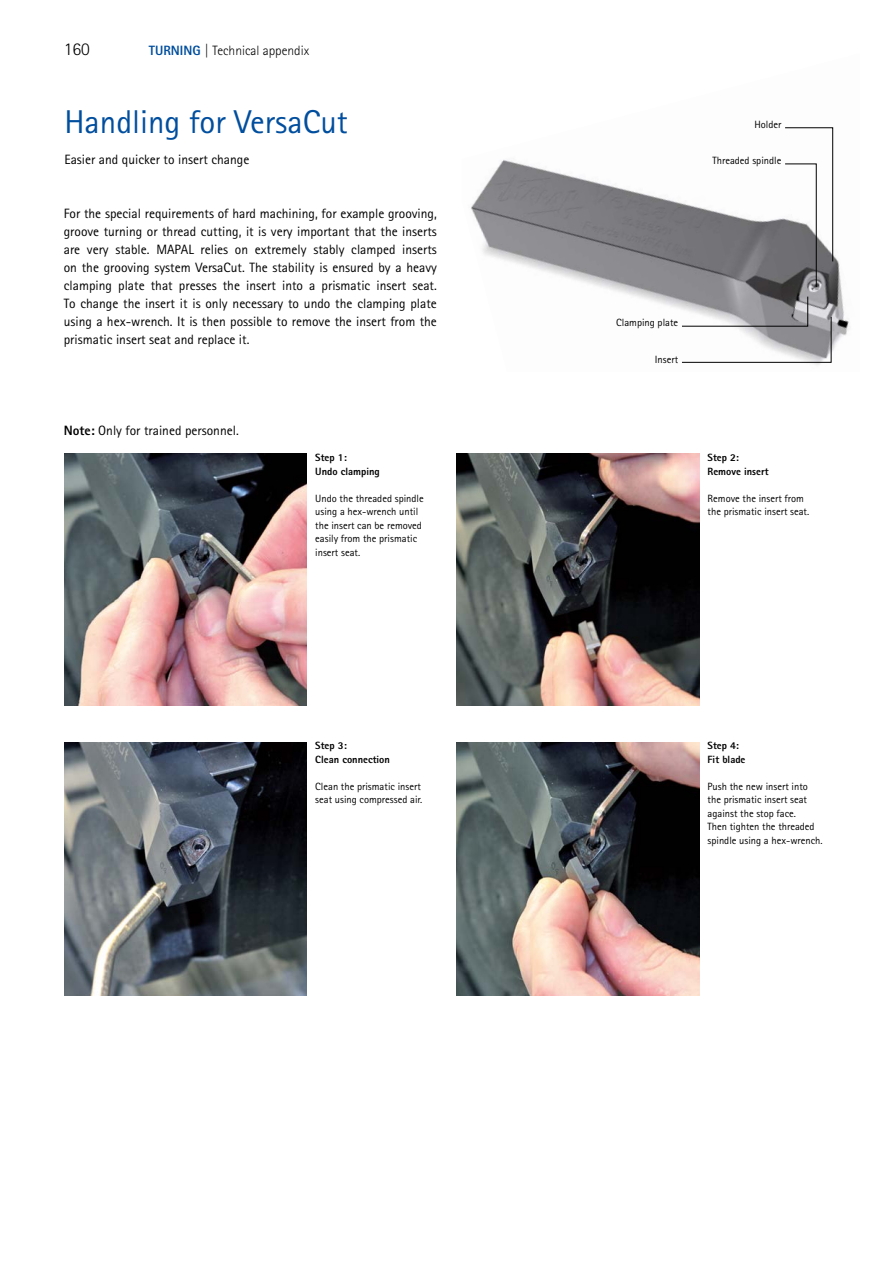
<style>
.page{position:relative;width:893px;height:1263px;background:#fff}
.page>*{position:absolute;margin:0;border:0;box-sizing:border-box;transform-origin:0 0}
.t1{font:33px "Rotis Sans Serif W1 G";color:#004e9e}
.t2{font:300 18px "Rotis Sans Serif W1 G";color:#000}
.t3{font:13.5px/18.1px "Rotis Sans Serif W1 G";color:#000;text-align:justify}
.t4{font:300 13.5px "Rotis Sans Serif W1 G";color:#000}
.t5{font:10.5px/13.5px "Rotis Sans Serif W1 G";color:#000}
.t6{font:800 10.5px/13.5px "Rotis Sans Serif W1 G";color:#000}
.s1{font-weight:800;color:#004e9e}
.s2{font-weight:800}
</style>
<div class="page">
<img style="left:64px;top:742px;width:243px;height:253px">
<img style="left:457px;top:742px;width:242px;height:253px">
<img style="left:64px;top:454px;width:243px;height:252px">
<img style="left:457px;top:454px;width:242px;height:252px">
<img style="left:471px;top:127px;width:379px;height:238px">
<svg style="left:785px;top:127px;width:48px;height:160px"></svg>
<svg style="left:682px;top:296px;width:149px;height:67px"></svg>
<h2 class="t2" style="left:64px;top:39px;width:27px">160</h2>
<p class="t4" style="left:149px;top:43px;width:162px"><span class="s1">TURNING</span> | Technical appendix</p>
<h1 class="t1" style="left:64px;top:102px;width:285px">Handling for VersaCut</h1>
<p class="t3" style="left:64px;top:150px;width:186px">Easier and quicker to insert change</p>
<p class="t3" style="left:64px;top:204px;width:375px">For the special requirements of hard machining, for example grooving, groove turning or thread cutting, it is very important that the inserts are very stable. MAPAL relies on extremely stably clamped inserts on the grooving system VersaCut. The stability is ensured by a heavy clamping plate that presses the insert into a prismatic insert seat.<br>To change the insert it is only necessary to undo the clamping plate using a hex-wrench. It is then possible to remove the insert from the prismatic insert seat and replace it.</p>
<p class="t3" style="left:64px;top:421px;width:176px"><span class="s2">Note:</span> Only for trained personnel.</p>
<p class="t6" style="left:315px;top:451px;width:66px">Step 1:<br>Undo clamping</p>
<p class="t5" style="left:315px;top:492px;width:110px">Undo the threaded spindle using a hex-wrench until the insert can be removed easily from the prismatic insert seat.</p>
<p class="t6" style="left:315px;top:739px;width:76px">Step 3:<br>Clean connection</p>
<p class="t5" style="left:315px;top:780px;width:109px">Clean the prismatic insert seat using compressed air.</p>
<p class="t5" style="left:754px;top:117px;width:29px">Holder</p>
<p class="t5" style="left:713px;top:154px;width:70px">Threaded spindle</p>
<p class="t5" style="left:616px;top:316px;width:64px">Clamping plate</p>
<p class="t5" style="left:655px;top:352px;width:25px">Insert</p>
<p class="t6" style="left:708px;top:451px;width:63px">Step 2:<br>Remove insert</p>
<p class="t5" style="left:708px;top:492px;width:103px">Remove the insert from the prismatic insert seat.</p>
<p class="t6" style="left:708px;top:739px;width:39px">Step 4:<br>Fit blade</p>
<p class="t5" style="left:708px;top:780px;width:117px">Push the new insert into the prismatic insert seat against the stop face.<br>Then tighten the threaded spindle using a hex-wrench.</p>
</div>
